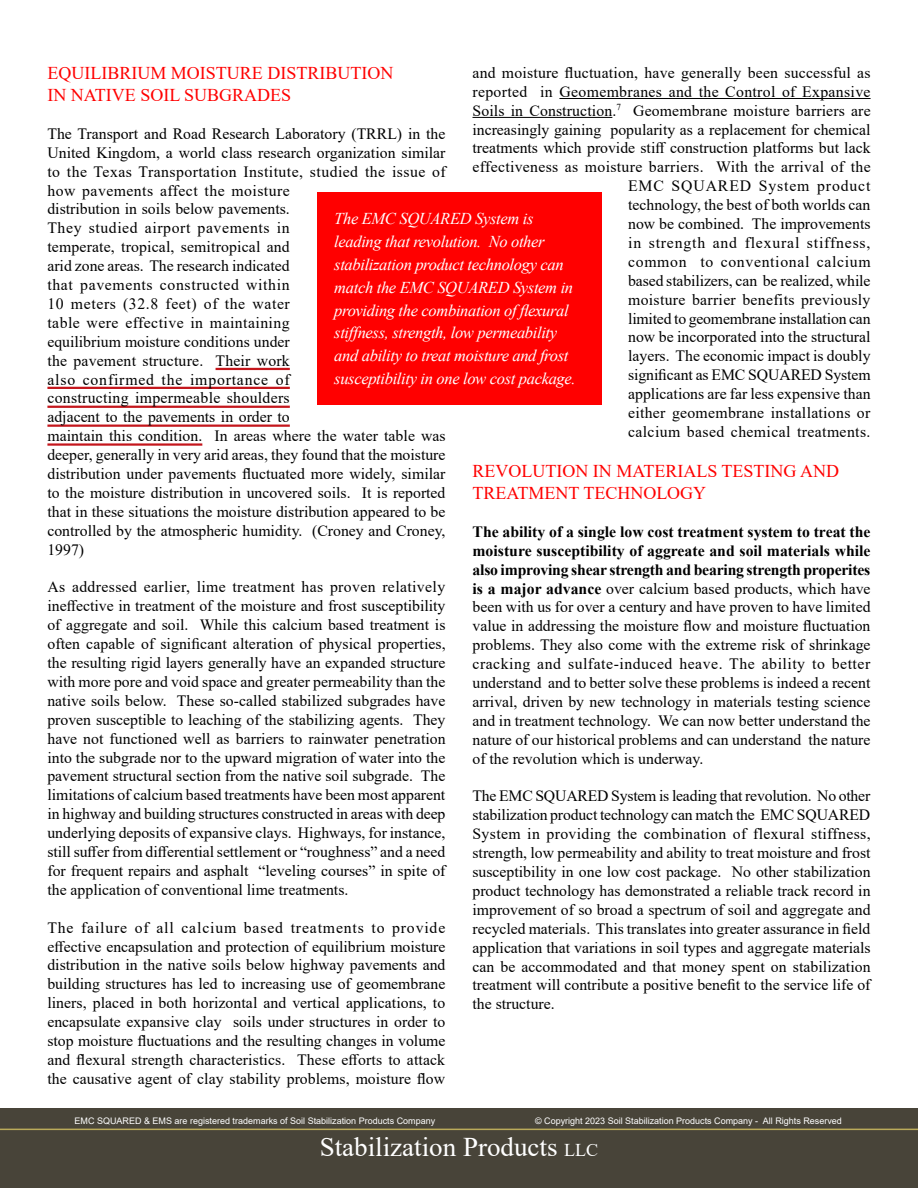
<style>
.page{position:relative;width:918px;height:1188px;background:#fff}
.page>*{position:absolute;margin:0;border:0;box-sizing:border-box;transform-origin:0 0}
.t1{font:27px "Times New Roman";color:#fff}
.t2{font:18px/21.6px "Times New Roman";color:#f00}
.t3{font:italic 16.5px/22.8px "Times New Roman";letter-spacing:-.02em;color:#fff}
.t4{font:15.75px/18.9px "Times New Roman";color:#000;text-align:justify}
.t5{font:9px "Arial";color:#fff}
.s1{font-weight:700}
.s2{font-size:18px}
</style>
<div class="page">
<div style="left:0;top:1108px;width:918px;height:80px;background:#484439"></div>
<hr style="left:0;top:1129px;width:918px;height:1px;background:#bbab5a">
<hr style="left:216px;top:368px;width:74px;height:2px;background:#c4161c">
<hr style="left:47px;top:387px;width:243px;height:2px;background:#c4161c">
<hr style="left:47px;top:406px;width:243px;height:2px;background:#c4161c">
<hr style="left:47px;top:425px;width:243px;height:2px;background:#c4161c">
<hr style="left:47px;top:443px;width:155px;height:3px;background:#c4161c">
<hr style="left:559px;top:98px;width:312px;height:1px;background:#000">
<hr style="left:472px;top:117px;width:140px;height:1px;background:#000">
<div style="left:317px;top:192px;width:284px;height:213px;background:#f00"></div>
<p class="t4" style="left:472px;top:63px;width:400px;text-align:right">and moisture fluctuation, have generally been successful as reported in Geomembranes and the Control of Expansive Soils in Construction.<sup>7</sup> Geomembrane moisture barriers are increasingly gaining popularity as a replacement for chemical treatments which provide stiff construction platforms but lack effectiveness as moisture barriers. With the arrival of the EMC SQUARED System product<br>technology, the best of both worlds can<br>now be combined. The improvements<br>in strength and flexural stiffness,<br>common to conventional calcium<br>based stabilizers, can be realized, while<br>moisture barrier benefits previously<br>limited to geomembrane installation can<br>now be incorporated into the structural<br>layers. The economic impact is doubly<br>significant as EMC SQUARED System<br>applications are far less expensive than<br>either geomembrane installations or<br>calcium based chemical treatments.</p>
<p class="t2" style="left:472px;top:460px;width:368px">REVOLUTION IN MATERIALS TESTING AND<br>TREATMENT TECHNOLOGY</p>
<p class="t4" style="left:472px;top:522px;width:400px"><span class="s1">The ability of a single low cost treatment system to treat the moisture susceptibility of aggreate and soil materials while also improving shear strength and bearing strength properites is a major advance</span> over calcium based products, which have been with us for over a century and have proven to have limited value in addressing the moisture flow and moisture fluctuation problems. They also come with the extreme risk of shrinkage cracking and sulfate-induced heave. The ability to better understand and to better solve these problems is indeed a recent arrival, driven by new technology in materials testing science and in treatment technology. We can now better understand the nature of our historical problems and can understand the nature of the revolution which is underway.</p>
<p class="t4" style="left:472px;top:786px;width:400px">The EMC SQUARED System is leading that revolution. No other stabilization product technology can match the EMC SQUARED System in providing the combination of flexural stiffness, strength, low permeability and ability to treat moisture and frost susceptibility in one low cost package. No other stabilization product technology has demonstrated a reliable track record in improvement of so broad a spectrum of soil and aggregate and recycled materials. This translates into greater assurance in field application that variations in soil types and aggregate materials can be accommodated and that money spent on stabilization treatment will contribute a positive benefit to the service life of the structure.</p>
<p class="t2" style="left:47px;top:62px;width:347px">EQUILIBRIUM MOISTURE DISTRIBUTION<br>IN NATIVE SOIL SUBGRADES</p>
<p class="t4" style="left:47px;top:124px;width:400px;text-align:left">The Transport and Road Research Laboratory (TRRL) in the United Kingdom, a world class research organization similar to the Texas Transportation Institute, studied the issue of how pavements affect the moisture<br>distribution in soils below pavements.<br>They studied airport pavements in<br>temperate, tropical, semitropical and<br>arid zone areas. The research indicated<br>that pavements constructed within<br>10 meters (32.8 feet) of the water<br>table were effective in maintaining<br>equilibrium moisture conditions under<br>the pavement structure. Their work<br>also confirmed the importance of<br>constructing impermeable shoulders<br>adjacent to the pavements in order to<br>maintain this condition. In areas where the water table was deeper, generally in very arid areas, they found that the moisture distribution under pavements fluctuated more widely, similar to the moisture distribution in uncovered soils. It is reported that in these situations the moisture distribution appeared to be controlled by the atmospheric humidity. (Croney and Croney, 1997)</p>
<p class="t4" style="left:47px;top:577px;width:400px">As addressed earlier, lime treatment has proven relatively ineffective in treatment of the moisture and frost susceptibility of aggregate and soil. While this calcium based treatment is often capable of significant alteration of physical properties, the resulting rigid layers generally have an expanded structure with more pore and void space and greater permeability than the native soils below. These so-called stabilized subgrades have proven susceptible to leaching of the stabilizing agents. They have not functioned well as barriers to rainwater penetration into the subgrade nor to the upward migration of water into the pavement structural section from the native soil subgrade. The limitations of calcium based treatments have been most apparent in highway and building structures constructed in areas with deep underlying deposits of expansive clays. Highways, for instance, still suffer from differential settlement or “roughness” and a need for frequent repairs and asphalt “leveling courses” in spite of the application of conventional lime treatments.</p>
<p class="t4" style="left:47px;top:917px;width:400px">The failure of all calcium based treatments to provide effective encapsulation and protection of equilibrium moisture distribution in the native soils below highway pavements and building structures has led to increasing use of geomembrane liners, placed in both horizontal and vertical applications, to encapsulate expansive clay soils under structures in order to stop moisture fluctuations and the resulting changes in volume and flexural strength characteristics. These efforts to attack the causative agent of clay stability problems, moisture flow</p>
<p class="t3" style="left:334px;top:207px;width:243px">The EMC SQUARED System is leading that revolution. No other stabilization product technology can match the EMC SQUARED System in providing the combination of flexural stiffness, strength, low permeability and ability to treat moisture and frost susceptibility in one low cost package.</p>
<p class="t5" style="left:75px;top:1115px;width:362px">EMC SQUARED &amp; EMS are registered trademarks of Soil Stabilization Products Company</p>
<h1 class="t1" style="left:320px;top:1128px;width:280px">Stabilization Products <span class="s2">LLC</span></h1>
<p class="t5" style="left:535px;top:1115px;width:308px">© Copyright 2023 Soil Stabilization Products Company - All Rights Reserved</p>
</div>
